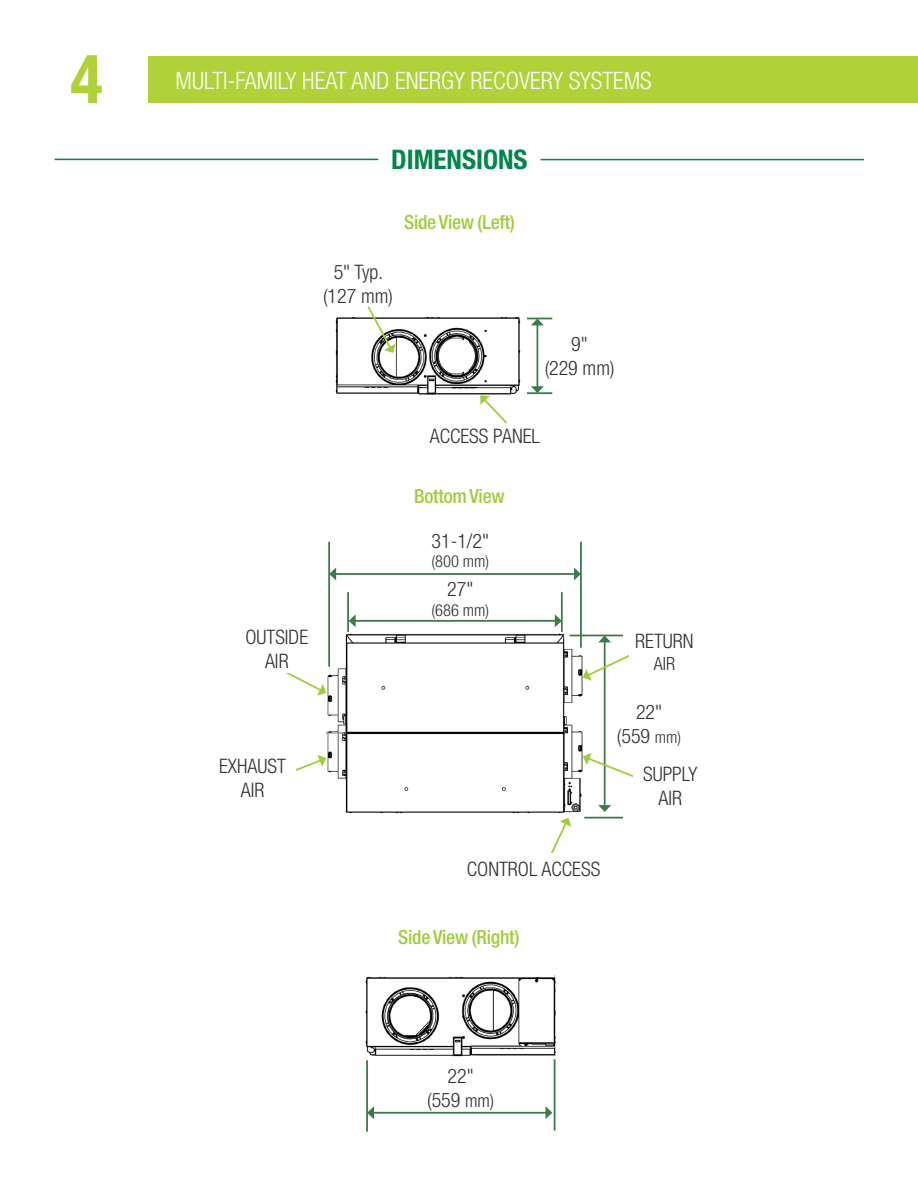
<style>
.page{position:relative;width:918px;height:1188px;background:#fff}
.page>*{position:absolute;margin:0;border:0;box-sizing:border-box;transform-origin:0 0}
.t1{font:700 condensed 67.5px "Helvetica Neue LT Std";color:#b0d138}
.titre_rubrique{font:700 condensed 27px "Helvetica Neue LT Std";color:#00854a}
.t2{font:300 condensed 24px "Helvetica Neue LT Std";color:#fff}
.t3{font:300 condensed 19.95px/24px "Helvetica Neue LT Std";color:#312f30;text-align:center}
._05-Tetiere_Tableau{font:500 condensed 19.5px "Helvetica Neue LT Std";letter-spacing:-.01em;color:#a1cc3a}
.t4{font:300 condensed 18.15px "Helvetica Neue LT Std";color:#312f30}
.t5{font:300 condensed 16.5px "Helvetica Neue LT Std";color:#312f30}
.s1{font-size:16.5px}
.s2{font-size:18.15px}
</style>
<div class="page">
<div style="left:148px;top:56px;width:770px;height:47px;background:#b0d138"></div>
<hr style="left:584px;top:817px;width:39px;height:2px;background:#3d7a4a">
<hr style="left:537px;top:324px;width:1px;height:63px;background:#3d7a4a">
<svg style="left:531px;top:386px;width:13px;height:6px"></svg>
<hr style="left:523px;top:392px;width:29px;height:2px;background:#3d7a4a">
<svg style="left:527px;top:318px;width:25px;height:7px"></svg>
<img style="left:335px;top:317px;width:191px;height:78px">
<hr style="left:354px;top:620px;width:202px;height:2px;background:#3d7a4a">
<svg style="left:349px;top:614px;width:7px;height:13px"></svg>
<svg style="left:555px;top:614px;width:6px;height:13px"></svg>
<hr style="left:347px;top:592px;width:2px;height:40px;background:#3d7a4a">
<hr style="left:561px;top:592px;width:2px;height:40px;background:#3d7a4a">
<hr style="left:373px;top:1112px;width:174px;height:2px;background:#3d7a4a">
<svg style="left:368px;top:1106px;width:6px;height:13px"></svg>
<svg style="left:545px;top:1106px;width:7px;height:13px"></svg>
<hr style="left:366px;top:1060px;width:2px;height:72px;background:#3d7a4a">
<hr style="left:554px;top:1059px;width:1px;height:72px;background:#3d7a4a">
<img style="left:365px;top:976px;width:191px;height:81px">
<hr style="left:335px;top:573px;width:240px;height:2px;background:#3d7a4a">
<svg style="left:330px;top:567px;width:6px;height:13px"></svg>
<svg style="left:574px;top:567px;width:6px;height:13px"></svg>
<svg style="left:366px;top:306px;width:30px;height:47px"></svg>
<svg style="left:480px;top:395px;width:27px;height:29px"></svg>
<img style="left:327px;top:633px;width:256px;height:181px">
<div style="left:575px;top:629px;width:10px;height:25px;background:#fff"></div>
<div style="left:325px;top:804px;width:19px;height:16px;background:#fff"></div>
<div style="left:324px;top:629px;width:10px;height:43px;background:#fff"></div>
<div style="left:325px;top:635px;width:19px;height:17px;background:#fff"></div>
<hr style="left:328px;top:542px;width:2px;height:125px;background:#3d7a4a">
<hr style="left:580px;top:542px;width:2px;height:106px;background:#3d7a4a">
<hr style="left:604px;top:641px;width:2px;height:165px;background:#3d7a4a">
<svg style="left:598px;top:805px;width:13px;height:7px"></svg>
<hr style="left:570px;top:635px;width:53px;height:1px;background:#3d7a4a">
<svg style="left:285px;top:673px;width:41px;height:23px"></svg>
<svg style="left:296px;top:755px;width:30px;height:16px"></svg>
<svg style="left:583px;top:635px;width:46px;height:46px"></svg>
<svg style="left:583px;top:753px;width:50px;height:31px"></svg>
<svg style="left:551px;top:818px;width:20px;height:35px"></svg>
<hr style="left:55px;top:159px;width:323px;height:1px;background:#00854a">
<hr style="left:541px;top:159px;width:323px;height:1px;background:#00854a">
<h1 class="t1" style="left:70px;top:38px;width:34px">4</h1>
<p class="t2" style="left:176px;top:66px;width:478px">MULTI-FAMILY HEAT AND ENERGY RECOVERY SYSTEMS</p>
<p class="titre_rubrique" style="left:391px;top:143px;width:138px">DIMENSIONS</p>
<p class="_05-Tetiere_Tableau" style="left:404px;top:210px;width:112px">Side View (Left)</p>
<p class="t3" style="left:334px;top:260px;width:51px">5" Typ.</p>
<p class="t3" style="left:323px;top:284px;width:71px">(127 mm)</p>
<p class="t3" style="left:571px;top:332px;width:18px">9"</p>
<p class="t3" style="left:545px;top:356px;width:71px">(229 mm)</p>
<p class="t3" style="left:245px;top:625px;width:64px">OUTSIDE<br>AIR</p>
<p class="t3" style="left:219px;top:754px;width:68px">EXHAUST<br>AIR</p>
<p class="t3" style="left:430px;top:424px;width:112px">ACCESS PANEL</p>
<p class="_05-Tetiere_Tableau" style="left:414px;top:484px;width:92px">Bottom View</p>
<p class="t3" style="left:432px;top:528px;width:59px">31-1/2"</p>
<p class="t5" style="left:432px;top:552px;width:59px">(800 mm)</p>
<p class="t3" style="left:447px;top:577px;width:28px">27"</p>
<p class="t5" style="left:432px;top:600px;width:59px">(686 mm)</p>
<p class="t3" style="left:635px;top:629px;width:60px">RETURN</p>
<p class="t4" style="left:654px;top:653px;width:23px">AIR</p>
<p class="t3" style="left:636px;top:700px;width:28px">22"</p>
<p class="t3" style="left:617px;top:724px;width:66px">(559 <span class="s1">mm)</span></p>
<p class="t3" style="left:643px;top:762px;width:56px">SUPPLY<br>AIR</p>
<p class="t3" style="left:467px;top:857px;width:135px">CONTROL ACCESS</p>
<p class="_05-Tetiere_Tableau" style="left:398px;top:926px;width:123px">Side View (Right)</p>
<p class="t3" style="left:448px;top:1064px;width:28px">22"</p>
<p class="t3" style="left:427px;top:1088px;width:68px">(559 <span class="s2">mm)</span></p>
</div>
